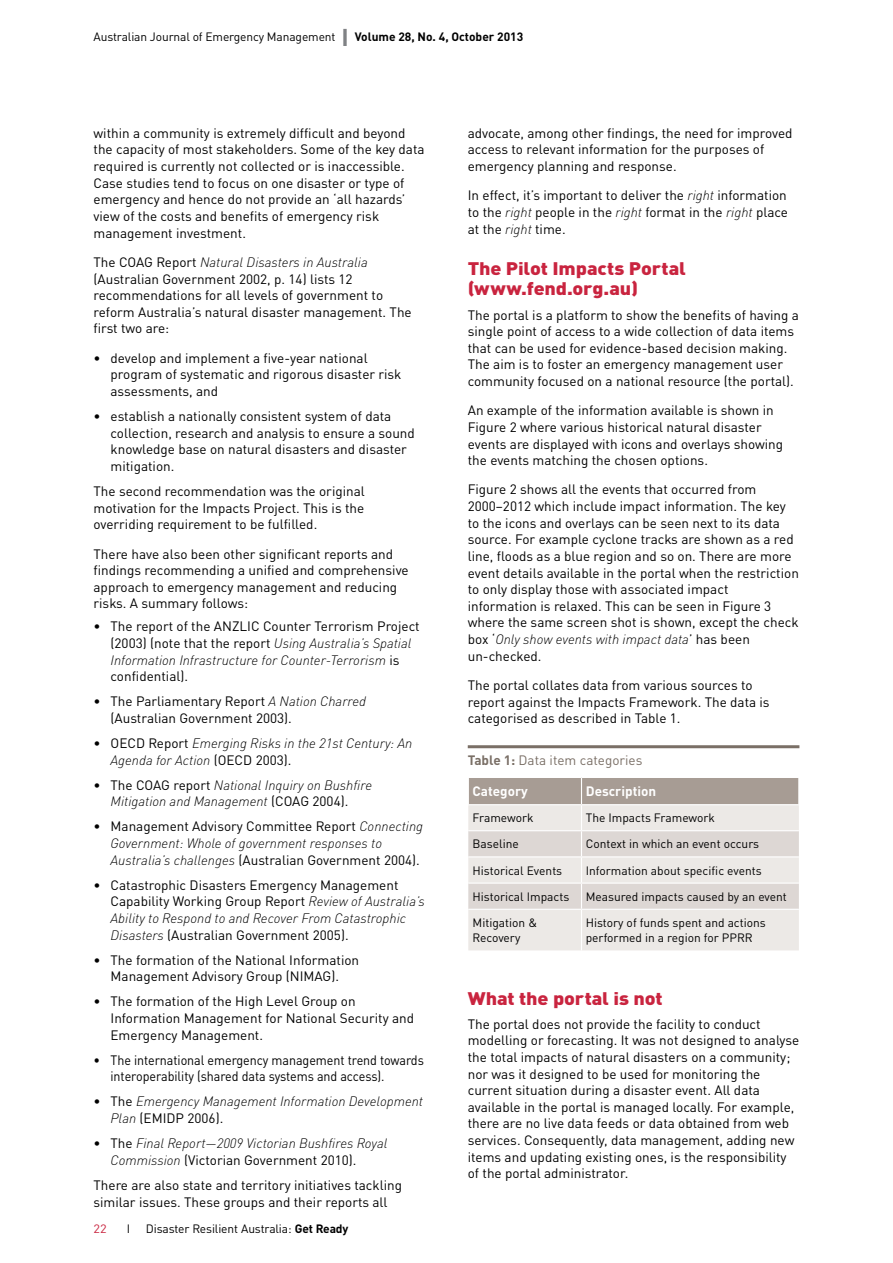
<style>
.page{position:relative;width:893px;height:1263px;background:#fff}
.page>*{position:absolute;margin:0;border:0;box-sizing:border-box;transform-origin:0 0}
.heading_2{font:900 18px/20.2px "DINOT";letter-spacing:-.005em;color:#c9243f;scale:1.1 1}
.NormalBeforeBullet{font:13.5px/16.6px "DINOT";color:#000}
.t1{font:italic 300 13.5px/16.6px "DINOT";color:#000}
.NormalBeforeBullet-2{font:13.5px/16.6px "DINOT";color:#000;scale:.93 1}
.TableName{font:13.5px "DINOT";color:#7a6f66}
.t2{font:700 13.5px "DINOT";color:#fff}
.t3{font:12px/15px "DINOT";color:#000}
.t4{font:12px "DINOT";color:#c9243f;scale:1.05 1}
.s1{font-weight:700;font-size:24px;color:#808285}
.s2{font-weight:700}
.s3{font-weight:300;font-style:italic}
.s4{font-weight:400;font-style:normal}
</style>
<div class="page">
<hr style="left:468px;top:745px;width:331px;height:3px;background:#7a6f66">
<div style="left:468px;top:910px;width:331px;height:40px;background:#ece9e6"></div>
<svg style="left:468px;top:777px;width:331px;height:132px;background:#d9d4d0"></svg>
<hr style="left:581px;top:910px;width:1px;height:40px;background:#fff">
<p class="t3" style="left:94px;top:29px;width:431px">Australian Journal of Emergency Management <span class="s1">I</span> <span class="s2">Volume 28, No. 4, October 2013</span></p>
<p class="NormalBeforeBullet" style="left:94px;top:124px;width:332px">within a community is extremely difficult and beyond the capacity of most stakeholders. Some of the key data required is currently not collected or is inaccessible.<br>Case studies tend to focus on one disaster or type of emergency and hence do not provide an ‘all hazards’ view of the costs and benefits of emergency risk management investment.</p>
<p class="NormalBeforeBullet" style="left:94px;top:253px;width:320px">The COAG Report <span class="s3">Natural Disasters in Australia </span>(Australian Government 2002, p. 14) lists 12 recommendations for all levels of government to reform Australia’s natural disaster management. The first two are:</p>
<p class="NormalBeforeBullet" style="left:111px;top:349px;width:292px;text-indent:-17px">• develop and implement a five-year national program of systematic and rigorous disaster risk assessments, and</p>
<p class="NormalBeforeBullet" style="left:111px;top:408px;width:306px;text-indent:-17px">• establish a nationally consistent system of data collection, research and analysis to ensure a sound knowledge base on natural disasters and disaster mitigation.</p>
<p class="NormalBeforeBullet" style="left:94px;top:482px;width:273px;text-align:justify">The second recommendation was the original motivation for the Impacts Project. This is the overriding requirement to be fulfilled.</p>
<p class="NormalBeforeBullet" style="left:94px;top:545px;width:317px">There have also been other significant reports and findings recommending a unified and comprehensive approach to emergency management and reducing risks. A summary follows:</p>
<p class="NormalBeforeBullet" style="left:111px;top:618px;width:311px;text-indent:-17px">• The report of the ANZLIC Counter Terrorism Project (2003) (note that the report <span class="s3">Using Australia’s Spatial Information Infrastructure for Counter-Terrorism</span> is confidential).</p>
<p class="NormalBeforeBullet" style="left:111px;top:693px;width:257px;text-indent:-17px">• The Parliamentary Report <span class="s3">A Nation Charred </span>(Australian Government 2003).</p>
<p class="t1" style="left:111px;top:735px;width:303px;text-indent:-17px"><span class="s4">• OECD Report</span> Emerging Risks in the 21st Century: An<br>Agenda for Action <span class="s4">(OECD 2003).</span></p>
<p class="t1" style="left:94px;top:776px;width:280px;text-align:center"><span class="s4">• The COAG report</span> National Inquiry on Bushfire<br>Mitigation and Management <span class="s4">(COAG 2004).</span></p>
<p class="t1" style="left:111px;top:818px;width:314px;text-indent:-17px"><span class="s4">• Management Advisory Committee Report</span> Connecting<br>Government: Whole of government responses to<br>Australia’s challenges <span class="s4">(Australian Government 2004).</span></p>
<p class="NormalBeforeBullet" style="left:111px;top:876px;width:316px;text-indent:-17px">• Catastrophic Disasters Emergency Management Capability Working Group Report <span class="s3">Review of Australia’s Ability to Respond to and Recover From Catastrophic Disasters</span> (Australian Government 2005).</p>
<p class="NormalBeforeBullet" style="left:94px;top:951px;width:267px;text-align:center">• The formation of the National Information<br>Management Advisory Group (NIMAG).</p>
<p class="NormalBeforeBullet" style="left:111px;top:993px;width:305px;text-indent:-17px">• The formation of the High Level Group on<br>Information Management for National Security and<br>Emergency Management.</p>
<p class="NormalBeforeBullet-2" style="left:111px;top:1051px;width:338px;text-indent:-17px">• The international emergency management trend towards interoperability (shared data systems and access).</p>
<p class="t1" style="left:111px;top:1093px;width:314px;text-indent:-17px"><span class="s4">• The</span> Emergency Management Information Development<br>Plan <span class="s4">(EMIDP 2006).</span></p>
<p class="t1" style="left:111px;top:1135px;width:278px;text-indent:-17px"><span class="s4">• The</span> Final Report—2009 Victorian Bushfires Royal<br>Commission <span class="s4">(Victorian Government 2010).</span></p>
<p class="NormalBeforeBullet" style="left:94px;top:1176px;width:310px">There are also state and territory initiatives tackling similar issues. These groups and their reports all</p>
<p class="t4" style="left:94px;top:1221px;width:14px">22</p>
<p class="t3" style="left:127px;top:1220px;width:5px">I</p>
<p class="t3" style="left:146px;top:1220px;width:204px">Disaster Resilient Australia: <span class="s2">Get Ready</span></p>
<p class="NormalBeforeBullet" style="left:468px;top:124px;width:326px">advocate, among other findings, the need for improved access to relevant information for the purposes of emergency planning and response.</p>
<p class="NormalBeforeBullet" style="left:468px;top:187px;width:322px;text-align:justify">In effect, it’s important to deliver the <span class="s3">right</span> information to the <span class="s3">right</span> people in the <span class="s3">right</span> format in the <span class="s3">right</span> place at the <span class="s3">right</span> time.</p>
<h2 class="heading_2" style="left:468px;top:258px;width:200px">The Pilot Impacts Portal (www.fend.org.au)</h2>
<p class="NormalBeforeBullet" style="left:468px;top:306px;width:333px">The portal is a platform to show the benefits of having a single point of access to a wide collection of data items that can be used for evidence-based decision making.<br>The aim is to foster an emergency management user community focused on a national resource (the portal).</p>
<p class="NormalBeforeBullet" style="left:468px;top:402px;width:317px">An example of the information available is shown in Figure 2 where various historical natural disaster events are displayed with icons and overlays showing the events matching the chosen options.</p>
<p class="NormalBeforeBullet" style="left:468px;top:481px;width:333px">Figure 2 shows all the events that occurred from 2000–2012 which include impact information. The key to the icons and overlays can be seen next to its data source. For example cyclone tracks are shown as a red line, floods as a blue region and so on. There are more event details available in the portal when the restriction to only display those with associated impact information is relaxed. This can be seen in Figure 3 where the same screen shot is shown, except the check box ‘<span class="s3">Only show events with impact data</span>’ has been un-checked.</p>
<p class="NormalBeforeBullet" style="left:468px;top:676px;width:303px">The portal collates data from various sources to report against the Impacts Framework. The data is categorised as described in Table 1.</p>
<p class="TableName" style="left:468px;top:752px;width:176px"><span class="s2">Table 1:</span> Data item categories</p>
<p class="t2" style="left:473px;top:782px;width:57px">Category</p>
<p class="t2" style="left:586px;top:782px;width:72px">Description</p>
<p class="t3" style="left:473px;top:810px;width:63px">Framework</p>
<p class="t3" style="left:586px;top:810px;width:131px">The Impacts Framework</p>
<p class="t3" style="left:473px;top:836px;width:48px">Baseline</p>
<p class="t3" style="left:586px;top:836px;width:175px">Context in which an event occurs</p>
<p class="t3" style="left:473px;top:862px;width:91px">Historical Events</p>
<p class="t3" style="left:586px;top:862px;width:177px">Information about specific events</p>
<p class="t3" style="left:473px;top:889px;width:98px">Historical Impacts</p>
<p class="t3" style="left:586px;top:889px;width:203px">Measured impacts caused by an event</p>
<p class="t3" style="left:473px;top:915px;width:66px">Mitigation &amp;<br>Recovery</p>
<p class="t3" style="left:586px;top:915px;width:182px">History of funds spent and actions performed in a region for PPRR</p>
<h2 class="heading_2" style="left:468px;top:987px;width:179px">What the portal is not</h2>
<p class="NormalBeforeBullet" style="left:468px;top:1015px;width:333px">The portal does not provide the facility to conduct modelling or forecasting. It was not designed to analyse the total impacts of natural disasters on a community; nor was it designed to be used for monitoring the current situation during a disaster event. All data available in the portal is managed locally. For example, there are no live data feeds or data obtained from web services. Consequently, data management, adding new items and updating existing ones, is the responsibility of the portal administrator.</p>
</div>
